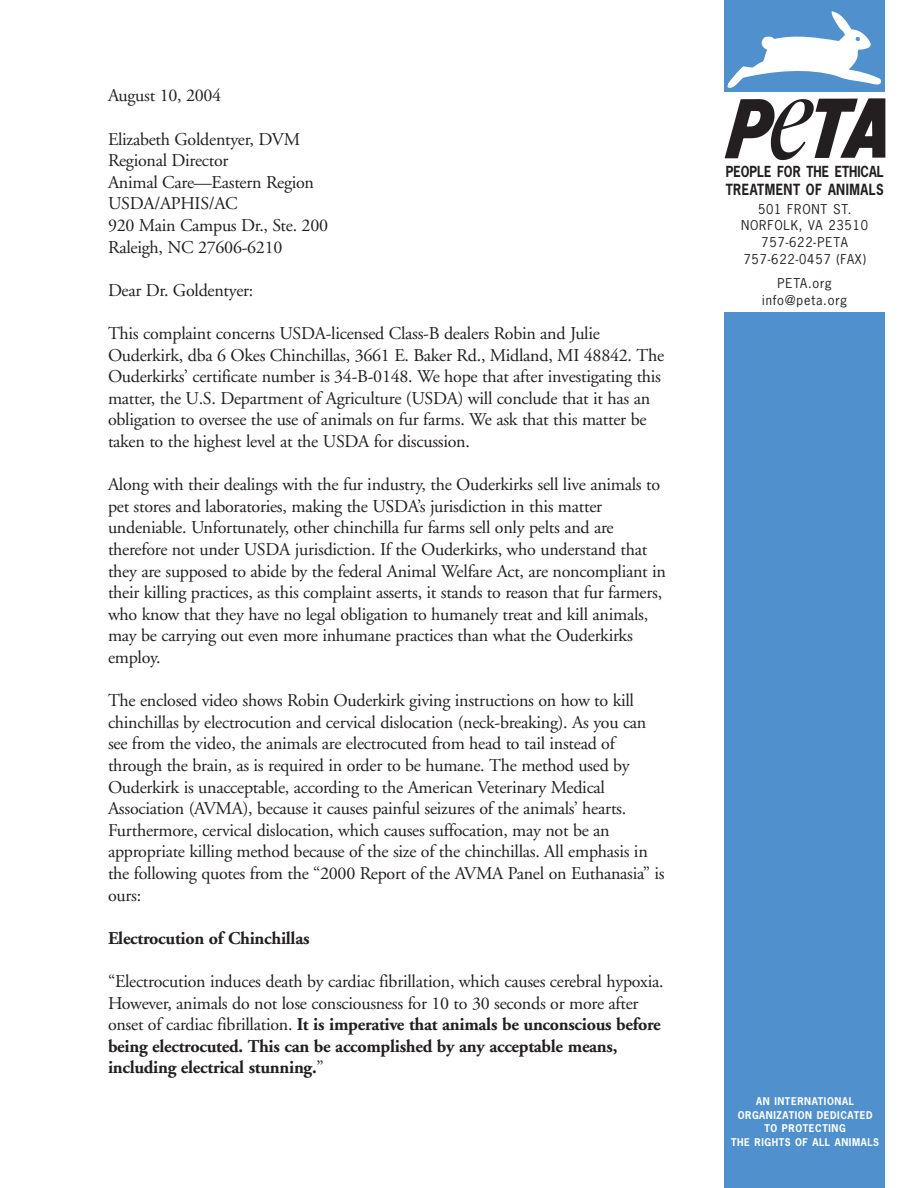
<style>
.page{position:relative;width:918px;height:1188px;background:#fff}
.page>*{position:absolute;margin:0;border:0;box-sizing:border-box;transform-origin:0 0}
.t1{font:18px/21.6px "Adobe Garamond";letter-spacing:-.015em;color:#231f20}
.t2{font:700 18px "Adobe Garamond";letter-spacing:-.015em;color:#231f20}
.t3{font:700 14.55px "News Gothic";letter-spacing:.035em;color:#231f20;scale:.85 1}
.t4{font:700 14.4px "News Gothic";color:#231f20;scale:.85 1}
.t5{font:12.75px/16.6px "News Gothic";letter-spacing:.065em;color:#231f20;text-align:center}
.t6{font:700 10.05px/13.5px "News Gothic";letter-spacing:.06em;color:#fff;text-align:center;scale:.95 1}
.s1{font-weight:700}
</style>
<div class="page">
<div style="left:724px;top:0;width:161px;height:92px;background:#5090cc"></div>
<div style="left:724px;top:312px;width:161px;height:876px;background:#5090cc"></div>
<img style="left:724px;top:98px;width:162px;height:63px">
<svg style="left:727px;top:11px;width:154px;height:77px"></svg>
<p class="t1" style="left:108px;top:87px;width:115px">August 10, 2004</p>
<p class="t1" style="left:108px;top:130px;width:222px">Elizabeth Goldentyer, DVM<br>Regional Director<br>Animal Care—Eastern Region<br>USDA/APHIS/AC<br>920 Main Campus Dr., Ste. 200<br>Raleigh, NC 27606-6210</p>
<p class="t1" style="left:108px;top:281px;width:147px">Dear Dr. Goldentyer:</p>
<p class="t1" style="left:108px;top:324px;width:558px">This complaint concerns USDA-licensed Class-B dealers Robin and Julie Ouderkirk, dba 6 Okes Chinchillas, 3661 E. Baker Rd., Midland, MI 48842. The Ouderkirks’ certificate number is 34-B-0148. We hope that after investigating this matter, the U.S. Department of Agriculture (USDA) will conclude that it has an obligation to oversee the use of animals on fur farms. We ask that this matter be taken to the highest level at the USDA for discussion.</p>
<p class="t1" style="left:108px;top:475px;width:560px">Along with their dealings with the fur industry, the Ouderkirks sell live animals to pet stores and laboratories, making the USDA’s jurisdiction in this matter undeniable. Unfortunately, other chinchilla fur farms sell only pelts and are therefore not under USDA jurisdiction. If the Ouderkirks, who understand that they are supposed to abide by the federal Animal Welfare Act, are noncompliant in their killing practices, as this complaint asserts, it stands to reason that fur farmers, who know that they have no legal obligation to humanely treat and kill animals, may be carrying out even more inhumane practices than what the Ouderkirks employ.</p>
<p class="t1" style="left:108px;top:691px;width:558px">The enclosed video shows Robin Ouderkirk giving instructions on how to kill chinchillas by electrocution and cervical dislocation (neck-breaking). As you can see from the video, the animals are electrocuted from head to tail instead of through the brain, as is required in order to be humane. The method used by Ouderkirk is unacceptable, according to the American Veterinary Medical Association (AVMA), because it causes painful seizures of the animals’ hearts.<br>Furthermore, cervical dislocation, which causes suffocation, may not be an appropriate killing method because of the size of the chinchillas. All emphasis in the following quotes from the “2000 Report of the AVMA Panel on Euthanasia” is ours:</p>
<p class="t2" style="left:108px;top:931px;width:203px">Electrocution of Chinchillas</p>
<p class="t1" style="left:108px;top:972px;width:557px">“Electrocution induces death by cardiac fibrillation, which causes cerebral hypoxia.<br>However, animals do not lose consciousness for 10 to 30 seconds or more after onset of cardiac fibrillation. <span class="s1">It is imperative that animals be unconscious before being electrocuted. This can be accomplished by any acceptable means, including electrical stunning.</span>”</p>
<p class="t4" style="left:726px;top:166px;width:187px">PEOPLE FOR THE ETHICAL</p>
<p class="t3" style="left:726px;top:183px;width:187px">TREATMENT OF ANIMALS</p>
<p class="t5" style="left:741px;top:202px;width:129px">501 FRONT ST.<br>NORFOLK, VA 23510<br>757-622-PETA<br>757-622-0457 (FAX)</p>
<p class="t5" style="left:762px;top:276px;width:86px">PETA.org info@peta.org</p>
<p class="t6" style="left:731px;top:1095px;width:157px">AN INTERNATIONAL<br>ORGANIZATION DEDICATED<br>TO PROTECTING<br>THE RIGHTS OF ALL ANIMALS</p>
</div>
